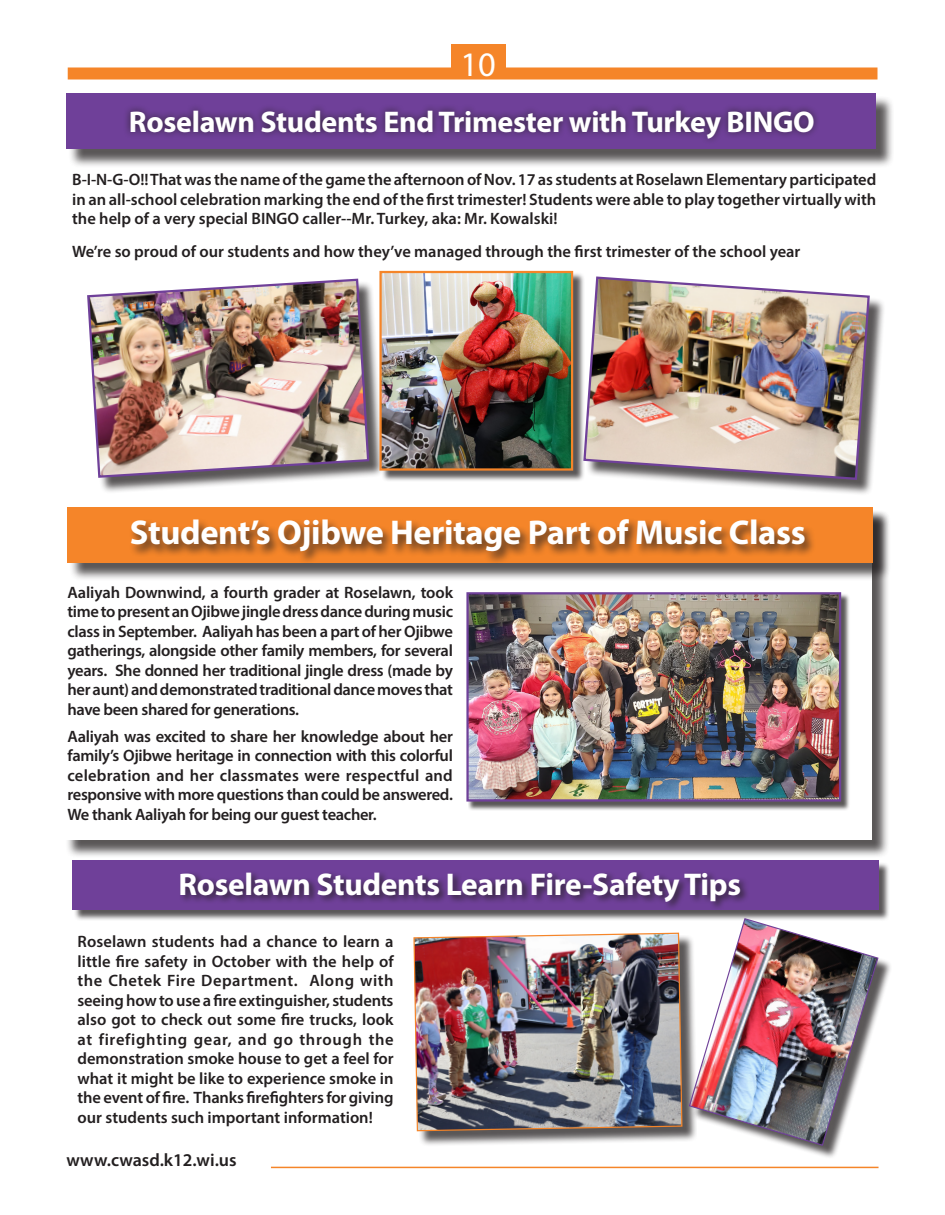
<style>
.page{position:relative;width:945px;height:1215px;background:#fff}
.page>*{position:absolute;margin:0;border:0;box-sizing:border-box;transform-origin:0 0}
.t1{font:700 34.5px "Myriad Pro";letter-spacing:-.01em;color:#fff}
.t2{font:34.5px "Myriad Pro";color:#fff}
.t3{font:700 31.5px "Myriad Pro";letter-spacing:-.01em;color:#fff}
.t4{font:700 30px "Myriad Pro";letter-spacing:-.01em;color:#fff}
.t5{font:600 18px "Myriad Pro";color:#231f20}
.Headline-3_col{font:600 16.5px/19.5px "Myriad Pro";letter-spacing:-.02em;color:#231f20;text-align:justify}
.story_text{font:600 16.5px/19.5px "Myriad Pro";color:#231f20;text-align:justify}
</style>
<div class="page">
<hr style="left:271px;top:1167px;width:608px;height:1px;background:#f58529">
<div style="left:68px;top:68px;width:809px;height:12px;background:#f58529"></div>
<div style="left:452px;top:44px;width:54px;height:34px;background:#f58529"></div>
<div style="left:68px;top:96px;width:827px;height:72px;background:#231f20;opacity:.75"></div>
<div style="left:66px;top:93px;width:810px;height:56px;background:#6f4099"></div>
<div style="left:123px;top:103px;width:698px;height:42px;background:#231f20;opacity:.75"></div>
<div style="left:89px;top:281px;width:296px;height:212px;background:#231f20;opacity:.75"></div>
<img style="left:87px;top:278px;width:284px;height:201px">
<div style="left:381px;top:272px;width:204px;height:210px;background:#231f20;opacity:.75"></div>
<img style="left:382px;top:274px;width:188px;height:194px">
<div style="left:379px;top:271px;width:194px;height:200px;border:2px solid #f58529"></div>
<div style="left:65px;top:510px;width:825px;height:348px;background:#231f20;opacity:.75"></div>
<div style="left:63px;top:508px;width:808px;height:332px;background:#fff"></div>
<div style="left:70px;top:509px;width:821px;height:72px;background:#231f20;opacity:.75"></div>
<div style="left:68px;top:507px;width:805px;height:56px;background:#f58529"></div>
<div style="left:129px;top:517px;width:687px;height:47px;background:#231f20;opacity:.75"></div>
<div style="left:468px;top:593px;width:382px;height:218px;background:#231f20;opacity:.75"></div>
<img style="left:469px;top:595px;width:369px;height:204px">
<div style="left:466px;top:592px;width:375px;height:210px;border:2px solid #6f4099"></div>
<div style="left:585px;top:279px;width:301px;height:217px;background:#231f20;opacity:.75"></div>
<img style="left:582px;top:275px;width:289px;height:206px">
<div style="left:74px;top:862px;width:817px;height:59px;background:#231f20;opacity:.75"></div>
<div style="left:72px;top:860px;width:807px;height:49px;background:#6f4099"></div>
<div style="left:179px;top:870px;width:571px;height:41px;background:#231f20;opacity:.75"></div>
<div style="left:415px;top:935px;width:282px;height:211px;background:#231f20;opacity:.75"></div>
<img style="left:413px;top:932px;width:270px;height:200px">
<div style="left:691px;top:921px;width:201px;height:238px;background:#231f20;opacity:.75"></div>
<img style="left:688px;top:917px;width:191px;height:230px">
<h1 class="t2" style="left:460px;top:43px;width:37px">10</h1>
<p class="t4" style="left:129px;top:103px;width:687px">Roselawn Students End Trimester with Turkey BINGO</p>
<p class="story_text" style="left:72px;top:170px;width:806px">B-I-N-G-O!! That was the name of the game the afternoon of Nov. 17 as students at Roselawn Elementary participated in an all-school celebration marking the end of the first trimester! Students were able to play together virtually with the help of a very special BINGO caller--Mr. Turkey, aka: Mr. Kowalski!</p>
<p class="story_text" style="left:72px;top:242px;width:730px">We’re so proud of our students and how they’ve managed through the first trimester of the school year</p>
<p class="t1" style="left:130px;top:510px;width:677px">Student’s Ojibwe Heritage Part of Music Class</p>
<p class="Headline-3_col" style="left:68px;top:582px;width:387px">Aaliyah Downwind, a fourth grader at Roselawn, took time to present an Ojibwe jingle dress dance during music class in September. Aaliyah has been a part of her Ojibwe gatherings, alongside other family members, for several years. She donned her traditional jingle dress (made by her aunt) and demonstrated traditional dance moves that have been shared for generations.</p>
<p class="Headline-3_col" style="left:68px;top:726px;width:387px">Aaliyah was excited to share her knowledge about her family’s Ojibwe heritage in connection with this colorful celebration and her classmates were respectful and responsive with more questions than could be answered.<br>We thank Aaliyah for being our guest teacher.</p>
<p class="t3" style="left:179px;top:863px;width:564px">Roselawn Students Learn Fire-Safety Tips</p>
<p class="Headline-3_col" style="left:78px;top:932px;width:318px">Roselawn students had a chance to learn a little fire safety in October with the help of the Chetek Fire Department. Along with seeing how to use a fire extinguisher, students also got to check out some fire trucks, look at firefighting gear, and go through the demonstration smoke house to get a feel for what it might be like to experience smoke in the event of fire. Thanks firefighters for giving our students such important information!</p>
<p class="t5" style="left:67px;top:1149px;width:172px">www.cwasd.k12.wi.us</p>
</div>
